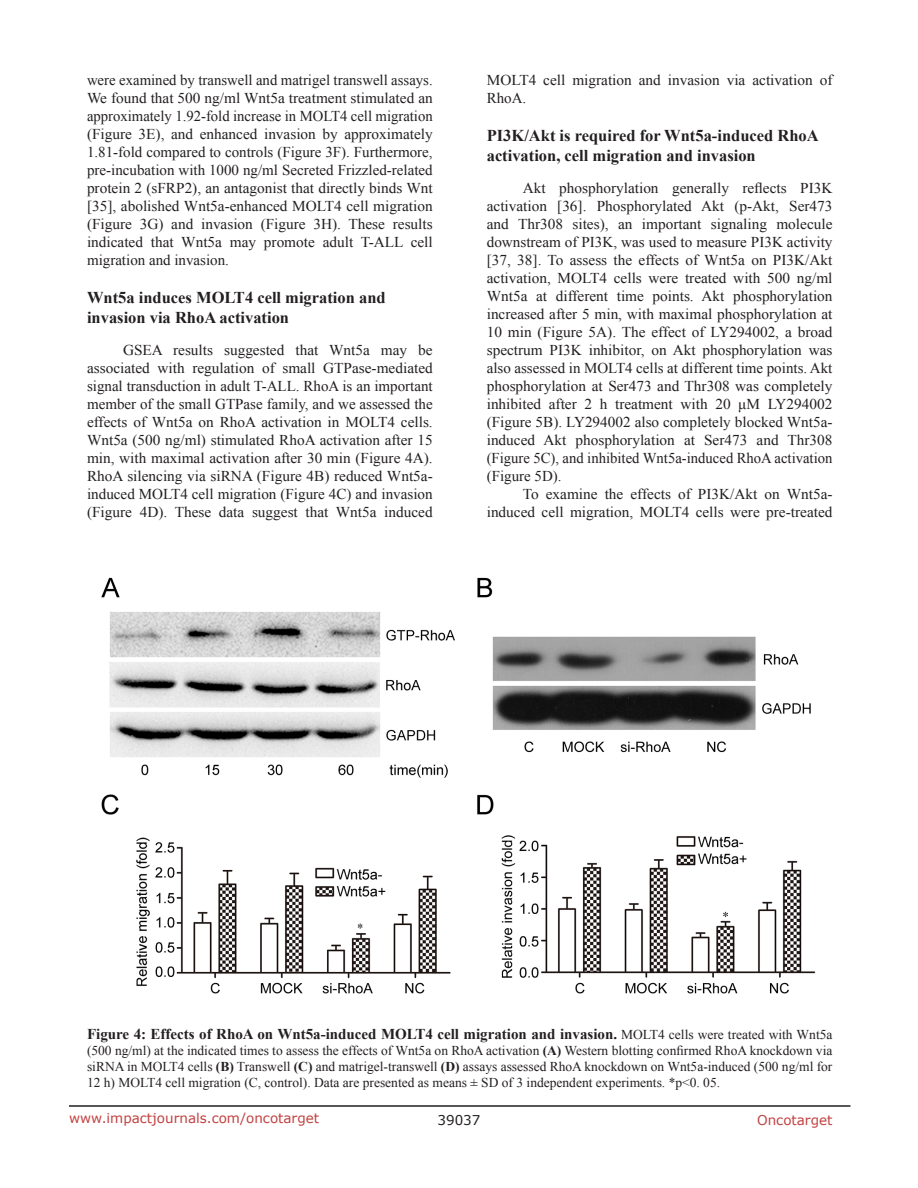
<style>
.page{position:relative;width:918px;height:1188px;background:#fff}
.page>*{position:absolute;margin:0;border:0;box-sizing:border-box;transform-origin:0 0}
.SubHeading{font:700 16.5px/19.8px "Times New Roman";color:#231f20}
.BodyText{font:15px/18px "Times New Roman";color:#231f20;text-align:justify}
.figuretext{font:700 15px "Times New Roman";color:#231f20}
.figuretext-2{font:13.5px/16.2px "Times New Roman";color:#231f20;text-align:justify}
.t1{font:13.5px "Verdana";color:#c24141}
.t2{font:13.5px "Verdana";color:#231f20}
.s1{font-weight:400;font-size:13.5px}
.s2{font-weight:700}
</style>
<div class="page">
<hr style="left:69px;top:1105px;width:781px;height:2px;background:#231f20">
<img style="left:101px;top:577px;width:715px;height:417px">
<p class="BodyText" style="left:87px;top:71px;width:347px">were examined by transwell and matrigel transwell assays.<br>We found that 500 ng/ml Wnt5a treatment stimulated an approximately 1.92-fold increase in MOLT4 cell migration (Figure 3E), and enhanced invasion by approximately 1.81-fold compared to controls (Figure 3F). Furthermore, pre-incubation with 1000 ng/ml Secreted Frizzled-related protein 2 (sFRP2), an antagonist that directly binds Wnt [35], abolished Wnt5a-enhanced MOLT4 cell migration (Figure 3G) and invasion (Figure 3H). These results indicated that Wnt5a may promote adult T-ALL cell migration and invasion.</p>
<p class="SubHeading" style="left:87px;top:287px;width:300px">Wnt5a induces MOLT4 cell migration and invasion via RhoA activation</p>
<p class="BodyText" style="left:87px;top:340px;width:347px;text-indent:36px">GSEA results suggested that Wnt5a may be associated with regulation of small GTPase-mediated signal transduction in adult T-ALL. RhoA is an important member of the small GTPase family, and we assessed the effects of Wnt5a on RhoA activation in MOLT4 cells.<br>Wnt5a (500 ng/ml) stimulated RhoA activation after 15 min, with maximal activation after 30 min (Figure 4A).<br>RhoA silencing via siRNA (Figure 4B) reduced Wnt5a&shy;induced MOLT4 cell migration (Figure 4C) and invasion (Figure 4D). These data suggest that Wnt5a induced</p>
<p class="BodyText" style="left:487px;top:71px;width:347px">MOLT4 cell migration and invasion via activation of<br>RhoA.</p>
<p class="SubHeading" style="left:487px;top:125px;width:334px">PI3K/Akt is required for Wnt5a-induced RhoA activation, cell migration and invasion</p>
<p class="BodyText" style="left:487px;top:178px;width:347px;text-indent:36px">Akt phosphorylation generally reflects PI3K activation [36]. Phosphorylated Akt (p-Akt, Ser473 and Thr308 sites), an important signaling molecule downstream of PI3K, was used to measure PI3K activity [37, 38]. To assess the effects of Wnt5a on PI3K/Akt activation, MOLT4 cells were treated with 500 ng/ml Wnt5a at different time points. Akt phosphorylation increased after 5 min, with maximal phosphorylation at 10 min (Figure 5A). The effect of LY294002, a broad spectrum PI3K inhibitor, on Akt phosphorylation was also assessed in MOLT4 cells at different time points. Akt phosphorylation at Ser473 and Thr308 was completely inhibited after 2 h treatment with 20 μM LY294002 (Figure 5B). LY294002 also completely blocked Wnt5a&shy;induced Akt phosphorylation at Ser473 and Thr308 (Figure 5C), and inhibited Wnt5a-induced RhoA activation (Figure 5D).</p>
<p class="BodyText" style="left:487px;top:484px;width:347px;text-align:right">To examine the effects of PI3K/Akt on Wnt5a&shy;induced cell migration, MOLT4 cells were pre-treated</p>
<p class="figuretext" style="left:87px;top:1023px;width:747px">Figure 4: Effects of RhoA on Wnt5a-induced MOLT4 cell migration and invasion. <span class="s1">MOLT4 cells were treated with Wnt5a</span></p>
<p class="figuretext-2" style="left:87px;top:1042px;width:747px">(500 ng/ml) at the indicated times to assess the effects of Wnt5a on RhoA activation <span class="s2">(A)</span> Western blotting confirmed RhoA knockdown via siRNA in MOLT4 cells <span class="s2">(B)</span> Transwell <span class="s2">(C)</span> and matrigel-transwell <span class="s2">(D)</span> assays assessed RhoA knockdown on Wnt5a-induced (500 ng/ml for 12 h) MOLT4 cell migration (C, control). Data are presented as means ± SD of 3 independent experiments. *p&lt;0. 05.</p>
<p class="t1" style="left:69px;top:1109px;width:252px">www.impactjournals.com/oncotarget</p>
<p class="t2" style="left:438px;top:1111px;width:44px">39037</p>
<p class="t1" style="left:757px;top:1111px;width:77px">Oncotarget</p>
</div>
